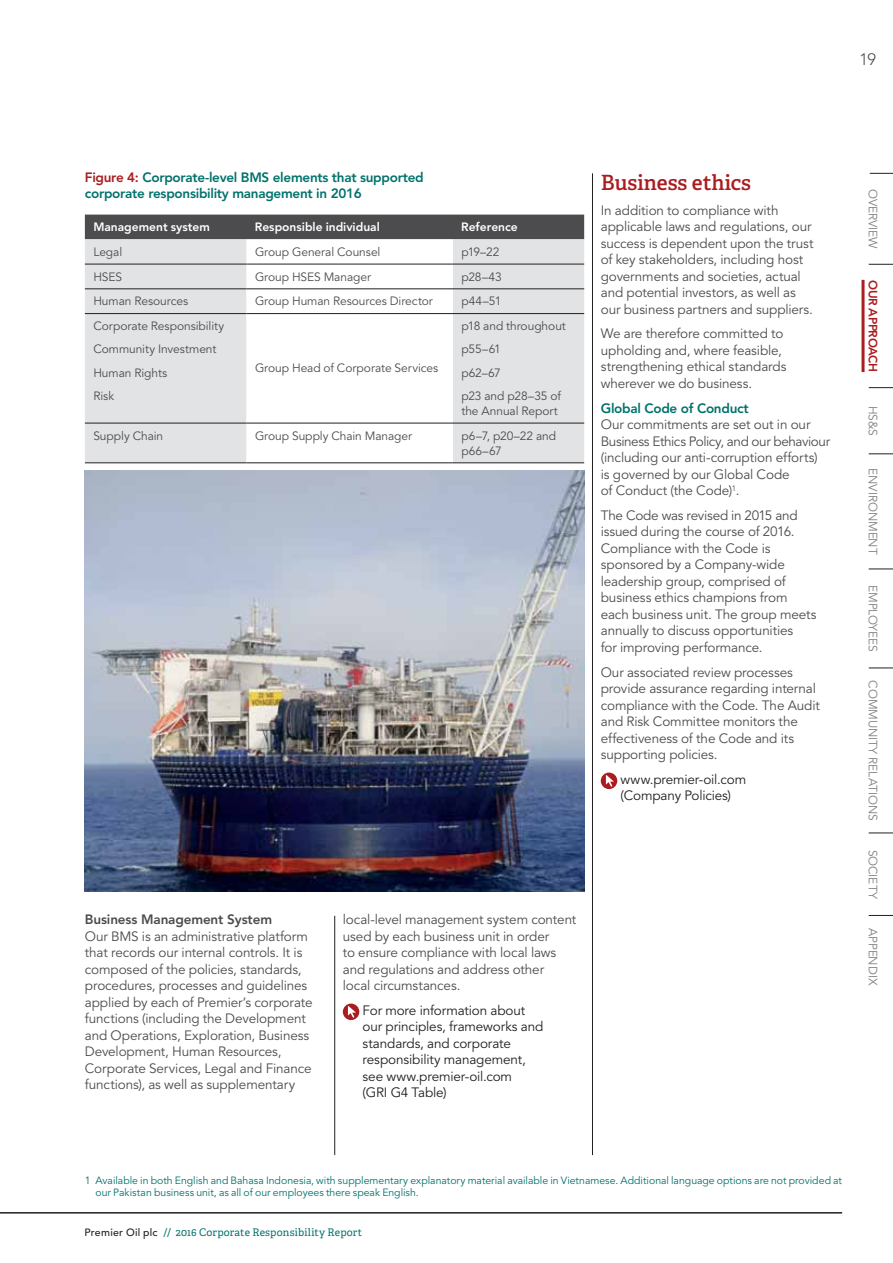
<style>
.page{position:relative;width:893px;height:1263px;background:#fff}
.page>*{position:absolute;margin:0;border:0;box-sizing:border-box;transform-origin:0 0}
.t1{font:600 21px "Adelle";color:#ab1c20}
.t2{font:300 16.5px "Avenir LT Std";color:#4c4c4e}
.t3{font:13.5px/16.5px "Avenir LT Std";letter-spacing:-.01em;color:#4c4c4e}
.t4{font:13.5px/16.5px "Avenir LT Std";letter-spacing:-.01em;color:#231f20}
.t5{font:800 13.5px/16.5px "Avenir LT Std";letter-spacing:-.02em;color:#00726b}
.t6{font:800 13.5px "Avenir LT Std";letter-spacing:-.01em;color:#4c4c4e}
.t7{font:12px/23.2px "Avenir LT Std";letter-spacing:-.005em;color:#4c4c4e}
.t8{font:12px "Avenir LT Std";letter-spacing:-.01em;color:#808285}
.t9{font:800 12px "Avenir LT Std";color:#fff}
.t10{font:800 12px "Avenir LT Std";letter-spacing:-.03em;color:#ab1c20}
.t11{font:10.5px/12px "Avenir LT Std";color:#00726b}
.t12{font:10.5px "Adelle";letter-spacing:.02em;color:#00726b}
.s1{color:#ab1c20}
.s2{font-family:"Avenir LT Std";font-weight:500;color:#231f20}
</style>
<div class="page">
<hr style="left:592px;top:173px;width:1px;height:982px;background:#231f20">
<hr style="left:334px;top:916px;width:1px;height:239px;background:#231f20">
<img style="left:85px;top:470px;width:499px;height:421px">
<svg style="left:600px;top:773px;width:17px;height:16px"></svg>
<svg style="left:606px;top:775px;width:8px;height:12px"></svg>
<svg style="left:343px;top:1004px;width:16px;height:16px"></svg>
<svg style="left:348px;top:1006px;width:8px;height:12px"></svg>
<div style="left:85px;top:215px;width:499px;height:24px;background:#4c4c4e"></div>
<div style="left:85px;top:239px;width:499px;height:224px;background:#e2e3e4"></div>
<svg style="left:246px;top:239px;width:207px;height:224px"></svg>
<hr style="left:85px;top:289px;width:161px;height:1px;background:#231f20">
<hr style="left:85px;top:313px;width:161px;height:1px;background:#231f20">
<hr style="left:246px;top:264px;width:207px;height:1px;background:#231f20">
<hr style="left:85px;top:423px;width:161px;height:1px;background:#231f20">
<hr style="left:453px;top:264px;width:131px;height:1px;background:#231f20">
<hr style="left:85px;top:463px;width:161px;height:1px;background:#231f20">
<hr style="left:453px;top:463px;width:131px;height:1px;background:#231f20">
<hr style="left:246px;top:463px;width:207px;height:1px;background:#231f20">
<hr style="left:246px;top:289px;width:338px;height:1px;background:#231f20">
<hr style="left:246px;top:313px;width:338px;height:1px;background:#231f20">
<hr style="left:246px;top:423px;width:338px;height:1px;background:#231f20">
<hr style="left:85px;top:264px;width:161px;height:1px;background:#231f20">
<svg style="left:868px;top:264px;width:24px;height:1px"></svg>
<svg style="left:868px;top:387px;width:24px;height:1px"></svg>
<svg style="left:868px;top:454px;width:24px;height:1px"></svg>
<svg style="left:868px;top:569px;width:24px;height:1px"></svg>
<svg style="left:868px;top:668px;width:24px;height:1px"></svg>
<svg style="left:868px;top:833px;width:24px;height:1px"></svg>
<svg style="left:868px;top:915px;width:24px;height:1px"></svg>
<svg style="left:869px;top:173px;width:23px;height:1px"></svg>
<hr style="left:0;top:1212px;width:842px;height:2px;background:#231f20">
<hr style="left:861px;top:280px;width:3px;height:92px;background:#ab1c20">
<p class="t2" style="left:859px;top:51px;width:18px">19</p>
<p class="t5" style="left:85px;top:169px;width:340px"><span class="s1">Figure 4:</span> Corporate-level BMS elements that supported corporate responsibility management in 2016</p>
<p class="t9" style="left:93px;top:221px;width:118px">Management system</p>
<p class="t9" style="left:255px;top:221px;width:126px">Responsible individual</p>
<p class="t9" style="left:461px;top:221px;width:58px">Reference</p>
<p class="t7" style="left:93px;top:241px;width:30px">Legal</p>
<p class="t7" style="left:255px;top:241px;width:127px">Group General Counsel</p>
<p class="t7" style="left:461px;top:241px;width:40px">p19–22</p>
<p class="t7" style="left:93px;top:265px;width:30px">HSES</p>
<p class="t7" style="left:255px;top:265px;width:117px">Group HSES Manager</p>
<p class="t7" style="left:461px;top:265px;width:42px">p28–43</p>
<p class="t7" style="left:93px;top:290px;width:96px">Human Resources</p>
<p class="t7" style="left:255px;top:290px;width:179px">Group Human Resources Director</p>
<p class="t7" style="left:461px;top:290px;width:41px">p44–51</p>
<p class="t7" style="left:93px;top:315px;width:132px">Corporate Responsibility<br>Community Investment<br>Human Rights<br>Risk</p>
<p class="t7" style="left:461px;top:315px;width:106px">p18 and throughout p55–61<br>p62–67<br>p23 and p28–35 of</p>
<p class="t7" style="left:461px;top:400px;width:98px">the Annual Report</p>
<p class="t7" style="left:255px;top:357px;width:185px">Group Head of Corporate Services</p>
<p class="t7" style="left:93px;top:424px;width:71px">Supply Chain</p>
<p class="t7" style="left:255px;top:424px;width:159px">Group Supply Chain Manager</p>
<p class="t7" style="left:461px;top:429px;width:96px;line-height:15px">p6–7, p20–22 and p66–67</p>
<h1 class="t1" style="left:600px;top:172px;width:152px">Business ethics</h1>
<p class="t3" style="left:600px;top:202px;width:214px">In addition to compliance with applicable laws and regulations, our success is dependent upon the trust of key stakeholders, including host governments and societies, actual and potential investors, as well as our business partners and suppliers.</p>
<p class="t3" style="left:600px;top:326px;width:187px">We are therefore committed to upholding and, where feasible, strengthening ethical standards wherever we do business.</p>
<p class="t5" style="left:600px;top:400px;width:149px">Global Code of Conduct</p>
<p class="t3" style="left:600px;top:417px;width:231px">Our commitments are set out in our Business Ethics Policy, and our behaviour (including our anti-corruption efforts)<br>is governed by our Global Code<br>of Conduct (the Code)<sup>1</sup>.</p>
<p class="t3" style="left:600px;top:508px;width:217px">The Code was revised in 2015 and issued during the course of 2016.<br>Compliance with the Code is sponsored by a Company-wide leadership group, comprised of business ethics champions from each business unit. The group meets annually to discuss opportunities<br>for improving performance.</p>
<p class="t3" style="left:600px;top:664px;width:221px">Our associated review processes provide assurance regarding internal compliance with the Code. The Audit and Risk Committee monitors the effectiveness of the Code and its supporting policies.</p>
<p class="t4" style="left:620px;top:772px;width:127px">www.premier-oil.com (Company Policies)</p>
<p class="t6" style="left:85px;top:913px;width:189px">Business Management System</p>
<p class="t3" style="left:85px;top:928px;width:229px">Our BMS is an administrative platform that records our internal controls. It is composed of the policies, standards, procedures, processes and guidelines applied by each of Premier’s corporate functions (including the Development and Operations, Exploration, Business Development, Human Resources, Corporate Services, Legal and Finance functions), as well as supplementary</p>
<p class="t3" style="left:343px;top:912px;width:235px">local-level management system content used by each business unit in order<br>to ensure compliance with local laws and regulations and address other<br>local circumstances.</p>
<p class="t4" style="left:362px;top:1003px;width:182px">For more information about our principles, frameworks and standards, and corporate responsibility management, see www.premier-oil.com<br>(GRI G4 Table)</p>
<p class="t8" style="left:878px;top:189px;width:61px;rotate:90deg">OVERVIEW</p>
<p class="t10" style="left:878px;top:280px;width:93px;rotate:90deg">OUR APPROACH</p>
<p class="t8" style="left:878px;top:406px;width:32px;rotate:90deg">HS&amp;S</p>
<p class="t8" style="left:878px;top:468px;width:88px;rotate:90deg">ENVIRONMENT</p>
<p class="t8" style="left:878px;top:585px;width:68px;rotate:90deg">EMPLOYEES</p>
<p class="t8" style="left:878px;top:680px;width:142px;rotate:90deg">COMMUNITY RELATIONS</p>
<p class="t8" style="left:878px;top:850px;width:51px;rotate:90deg">SOCIETY</p>
<p class="t8" style="left:878px;top:928px;width:59px;rotate:90deg">APPENDIX</p>
<p class="t11" style="left:95px;top:1175px;width:748px;text-indent:-11px">1 Available in both English and Bahasa Indonesia, with supplementary explanatory material available in Vietnamese. Additional language options are not provided at our Pakistan business unit, as all of our employees there speak English.</p>
<p class="t12" style="left:84px;top:1227px;width:279px"><span class="s2">Premier Oil plc</span> // 2016 Corporate Responsibility Report</p>
</div>
